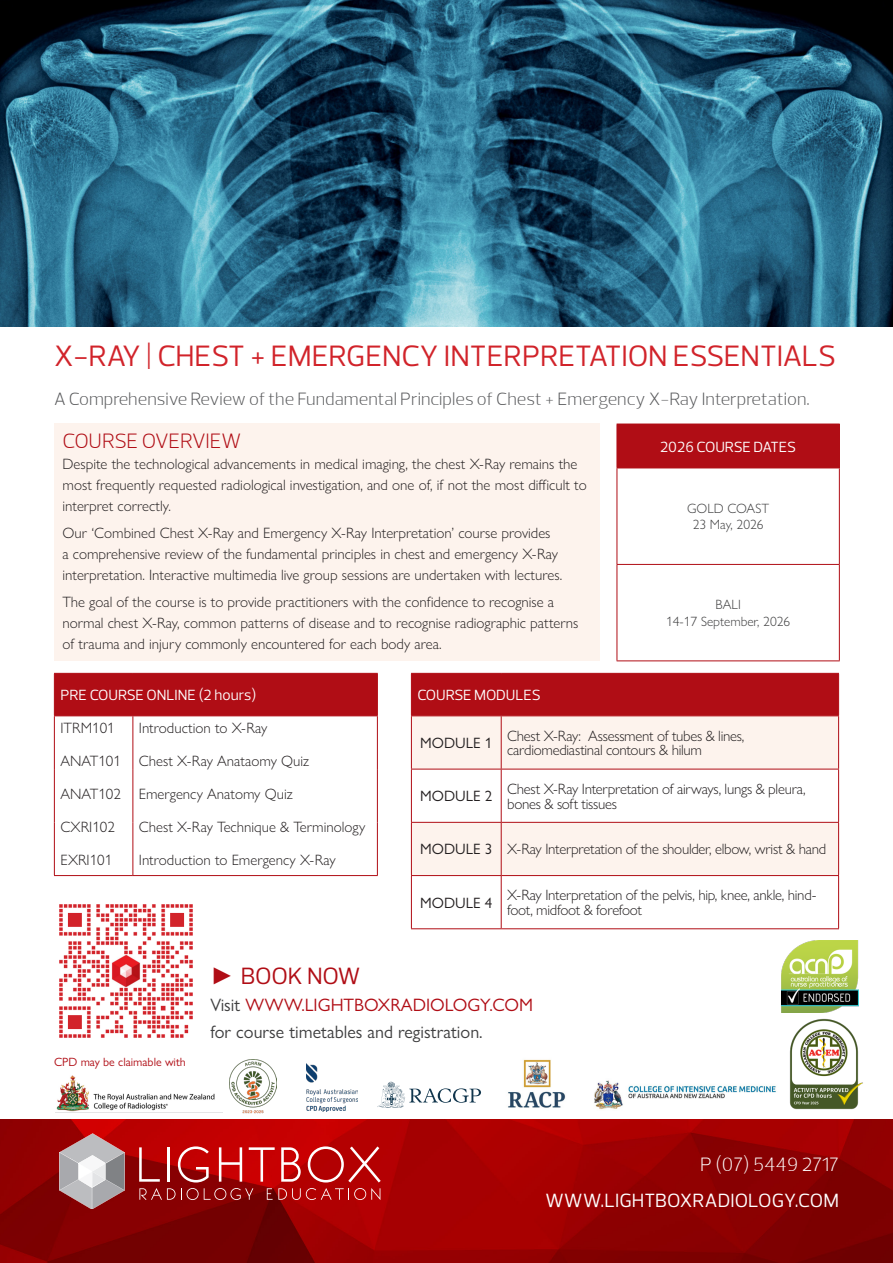
<style>
.page{position:relative;width:893px;height:1263px;background:#fff}
.page>*{position:absolute;margin:0;border:0;box-sizing:border-box;transform-origin:0 0}
.t1{font:30px "Prelo";color:#d1232a}
.t2{font:24px "Prelo";letter-spacing:-.01em;color:#b00d15}
.t3{font:300 21px "Prelo";letter-spacing:-.02em;color:#b00d15}
.t4{font:19.5px "Prelo";letter-spacing:.005em;color:#fff}
.t5{font:300 19.5px "Prelo";color:#fff}
.t6{font:300 18px "Prelo";color:#57585a}
.t7{font:18px "Gill Sans Nova";color:#3e3e3f}
.t8{font:18px "Gill Sans Nova";color:#b00d15}
.t9{font:300 15px/21px "Gill Sans Nova";color:#231f20}
.t10{font:300 15px/15px "Gill Sans Nova";letter-spacing:-.02em;color:#231f20}
.t11{font:15px "Prelo";color:#fff}
.t12{font:15px "Gill Sans Nova";color:#231f20}
.t13{font:300 13.5px "Gill Sans Nova";color:#3e3e3f}
.t14{font:12px "Gill Sans Nova";color:#b00d15}
.s1{font-family:"Gill Sans Nova"}
.s2{color:#3e3e3f}
</style>
<div class="page">
<img style="left:0;top:1119px;width:893px;height:144px">
<div style="left:54px;top:424px;width:546px;height:237px;background:#fdf3ed"></div>
<div style="left:617px;top:424px;width:222px;height:44px;background:#b00d15"></div>
<svg style="left:618px;top:469px;width:221px;height:191px"></svg>
<hr style="left:617px;top:468px;width:1px;height:96px;background:#b00d15">
<hr style="left:839px;top:468px;width:1px;height:96px;background:#b00d15">
<hr style="left:617px;top:564px;width:223px;height:1px;background:#b00d15">
<hr style="left:617px;top:565px;width:1px;height:95px;background:#b00d15">
<hr style="left:839px;top:565px;width:1px;height:95px;background:#b00d15">
<hr style="left:617px;top:660px;width:223px;height:1px;background:#b00d15">
<hr style="left:839px;top:424px;width:1px;height:44px;background:#b00d15">
<hr style="left:617px;top:468px;width:223px;height:1px;background:#b00d15">
<div style="left:55px;top:674px;width:783px;height:42px;background:#b00d15"></div>
<svg style="left:412px;top:716px;width:426px;height:159px;fill:#fdf3ed"></svg>
<hr style="left:54px;top:673px;width:79px;height:1px;background:#b00d15">
<hr style="left:54px;top:674px;width:1px;height:41px;background:#b00d15">
<hr style="left:133px;top:673px;width:245px;height:1px;background:#b00d15">
<hr style="left:377px;top:674px;width:1px;height:41px;background:#b00d15">
<hr style="left:411px;top:673px;width:90px;height:1px;background:#b00d15">
<hr style="left:411px;top:674px;width:1px;height:41px;background:#b00d15">
<hr style="left:501px;top:673px;width:338px;height:1px;background:#b00d15">
<hr style="left:838px;top:674px;width:1px;height:41px;background:#b00d15">
<hr style="left:411px;top:715px;width:90px;height:1px;background:#b00d15">
<hr style="left:411px;top:716px;width:1px;height:53px;background:#b00d15">
<hr style="left:501px;top:715px;width:338px;height:1px;background:#b00d15">
<hr style="left:501px;top:716px;width:1px;height:53px;background:#b00d15">
<hr style="left:838px;top:716px;width:1px;height:53px;background:#b00d15">
<hr style="left:411px;top:769px;width:90px;height:1px;background:#b00d15">
<hr style="left:411px;top:769px;width:1px;height:53px;background:#b00d15">
<hr style="left:501px;top:769px;width:338px;height:1px;background:#b00d15">
<hr style="left:501px;top:769px;width:1px;height:53px;background:#b00d15">
<hr style="left:838px;top:769px;width:1px;height:53px;background:#b00d15">
<hr style="left:411px;top:822px;width:90px;height:1px;background:#b00d15">
<hr style="left:411px;top:823px;width:1px;height:52px;background:#b00d15">
<hr style="left:501px;top:822px;width:338px;height:1px;background:#b00d15">
<hr style="left:501px;top:823px;width:1px;height:52px;background:#b00d15">
<hr style="left:838px;top:823px;width:1px;height:52px;background:#b00d15">
<hr style="left:411px;top:875px;width:90px;height:1px;background:#b00d15">
<hr style="left:411px;top:876px;width:1px;height:52px;background:#b00d15">
<hr style="left:501px;top:875px;width:338px;height:1px;background:#b00d15">
<hr style="left:501px;top:876px;width:1px;height:52px;background:#b00d15">
<hr style="left:838px;top:876px;width:1px;height:52px;background:#b00d15">
<hr style="left:411px;top:928px;width:90px;height:1px;background:#b00d15">
<hr style="left:501px;top:928px;width:338px;height:1px;background:#b00d15">
<hr style="left:54px;top:715px;width:79px;height:1px;background:#b00d15">
<hr style="left:54px;top:716px;width:1px;height:53px;background:#b00d15">
<hr style="left:133px;top:715px;width:245px;height:1px;background:#b00d15">
<hr style="left:132px;top:716px;width:1px;height:53px;background:#b00d15">
<hr style="left:377px;top:716px;width:1px;height:53px;background:#b00d15">
<hr style="left:54px;top:769px;width:1px;height:53px;background:#b00d15">
<hr style="left:132px;top:769px;width:1px;height:53px;background:#b00d15">
<hr style="left:377px;top:769px;width:1px;height:53px;background:#b00d15">
<hr style="left:54px;top:822px;width:1px;height:53px;background:#b00d15">
<hr style="left:132px;top:822px;width:1px;height:53px;background:#b00d15">
<hr style="left:377px;top:822px;width:1px;height:53px;background:#b00d15">
<hr style="left:54px;top:875px;width:79px;height:1px;background:#b00d15">
<hr style="left:133px;top:875px;width:245px;height:1px;background:#b00d15">
<img style="left:0;top:0;width:893px;height:326px">
<img style="left:59px;top:904px;width:134px;height:134px">
<img style="left:56px;top:1076px;width:167px;height:37px">
<img style="left:789px;top:1018px;width:74px;height:92px">
<img style="left:230px;top:1059px;width:47px;height:54px">
<img style="left:306px;top:1064px;width:52px;height:47px">
<svg style="left:378px;top:1082px;width:103px;height:26px"></svg>
<img style="left:508px;top:1059px;width:58px;height:49px">
<img style="left:594px;top:1080px;width:182px;height:30px">
<img style="left:782px;top:940px;width:77px;height:72px">
<svg style="left:139px;top:1147px;width:21px;height:35px"></svg>
<hr style="left:167px;top:1147px;width:3px;height:35px;background:#fff">
<svg style="left:178px;top:1146px;width:31px;height:36px"></svg>
<svg style="left:219px;top:1147px;width:23px;height:35px"></svg>
<svg style="left:249px;top:1147px;width:26px;height:35px"></svg>
<svg style="left:281px;top:1147px;width:20px;height:35px"></svg>
<svg style="left:308px;top:1146px;width:73px;height:36px;background:#c12f30"></svg>
<svg style="left:139px;top:1188px;width:114px;height:12px"></svg>
<svg style="left:267px;top:1188px;width:113px;height:12px"></svg>
<svg style="left:59px;top:1133px;width:66px;height:76px;background:#b28c8e"></svg>
<p class="t1" style="left:54px;top:337px;width:784px">X-RAY | CHEST + EMERGENCY INTERPRETATION ESSENTIALS</p>
<p class="t6" style="left:54px;top:389px;width:757px">A Comprehensive Review of the Fundamental Principles of Chest + Emergency X-Ray Interpretation.</p>
<p class="t11" style="left:660px;top:437px;width:138px">2026 COURSE DATES</p>
<p class="t3" style="left:63px;top:429px;width:180px">COURSE OVERVIEW</p>
<p class="t9" style="left:63px;top:453px;width:526px">Despite the technological advancements in medical imaging, the chest X-Ray remains the most frequently requested radiological investigation, and one of, if not the most difficult to interpret correctly.</p>
<p class="t9" style="left:63px;top:522px;width:501px">Our ‘Combined Chest X-Ray and Emergency X-Ray Interpretation’ course provides<br>a comprehensive review of the fundamental principles in chest and emergency X-Ray interpretation. Interactive multimedia live group sessions are undertaken with lectures.</p>
<p class="t9" style="left:63px;top:591px;width:517px">The goal of the course is to provide practitioners with the confidence to recognise a normal chest X-Ray, common patterns of disease and to recognise radiographic patterns of trauma and injury commonly encountered for each body area.</p>
<p class="t13" style="left:687px;top:500px;width:84px">GOLD COAST</p>
<p class="t13" style="left:693px;top:516px;width:72px">23 May, 2026</p>
<p class="t13" style="left:715px;top:597px;width:27px">BALI</p>
<p class="t13" style="left:666px;top:613px;width:126px">14-17 September, 2026</p>
<p class="t11" style="left:60px;top:686px;width:198px">PRE COURSE ONLINE (2 hours)</p>
<p class="t11" style="left:417px;top:686px;width:125px">COURSE MODULES</p>
<p class="t9" style="left:60px;top:717px;width:56px">ITRM101</p>
<p class="t9" style="left:60px;top:750px;width:62px">ANAT101</p>
<p class="t9" style="left:60px;top:783px;width:62px">ANAT102</p>
<p class="t9" style="left:60px;top:816px;width:56px">CXRI102</p>
<p class="t9" style="left:60px;top:849px;width:53px">EXRI101</p>
<p class="t9" style="left:139px;top:717px;width:130px">Introduction to X-Ray</p>
<p class="t9" style="left:139px;top:750px;width:172px">Chest X-Ray Anataomy Quiz</p>
<p class="t9" style="left:139px;top:783px;width:155px">Emergency Anatomy Quiz</p>
<p class="t9" style="left:139px;top:816px;width:228px">Chest X-Ray Technique &amp; Terminology</p>
<p class="t9" style="left:139px;top:849px;width:198px">Introduction to Emergency X-Ray</p>
<p class="t12" style="left:420px;top:734px;width:74px">MODULE 1</p>
<p class="t10" style="left:507px;top:729px;width:239px;line-height:13.5px">Chest X-Ray: Assessment of tubes &amp; lines, cardiomediastinal contours &amp; hilum</p>
<p class="t12" style="left:420px;top:787px;width:74px">MODULE 2</p>
<p class="t10" style="left:507px;top:781px;width:300px">Chest X-Ray Interpretation of airways, lungs &amp; pleura, bones &amp; soft tissues</p>
<p class="t12" style="left:420px;top:840px;width:74px">MODULE 3</p>
<p class="t10" style="left:507px;top:842px;width:321px">X-Ray Interpretation of the shoulder, elbow, wrist &amp; hand</p>
<p class="t12" style="left:420px;top:893px;width:74px">MODULE 4</p>
<p class="t10" style="left:507px;top:887px;width:311px">X-Ray Interpretation of the pelvis, hip, knee, ankle, hind&shy;foot, midfoot &amp; forefoot</p>
<p class="t14" style="left:54px;top:1055px;width:133px">CPD may be claimable with</p>
<p class="t2" style="left:210px;top:961px;width:151px"><span class="s1">►</span> BOOK NOW</p>
<p class="t8" style="left:210px;top:994px;width:324px"><span class="s2">Visit</span> WWW.LIGHTBOXRADIOLOGY.COM</p>
<p class="t7" style="left:210px;top:1021px;width:274px">for course timetables and registration.</p>
<p class="t5" style="left:700px;top:1154px;width:140px">P (07) 5449 2717</p>
<p class="t4" style="left:546px;top:1189px;width:295px">WWW.LIGHTBOXRADIOLOGY.COM</p>
</div>
